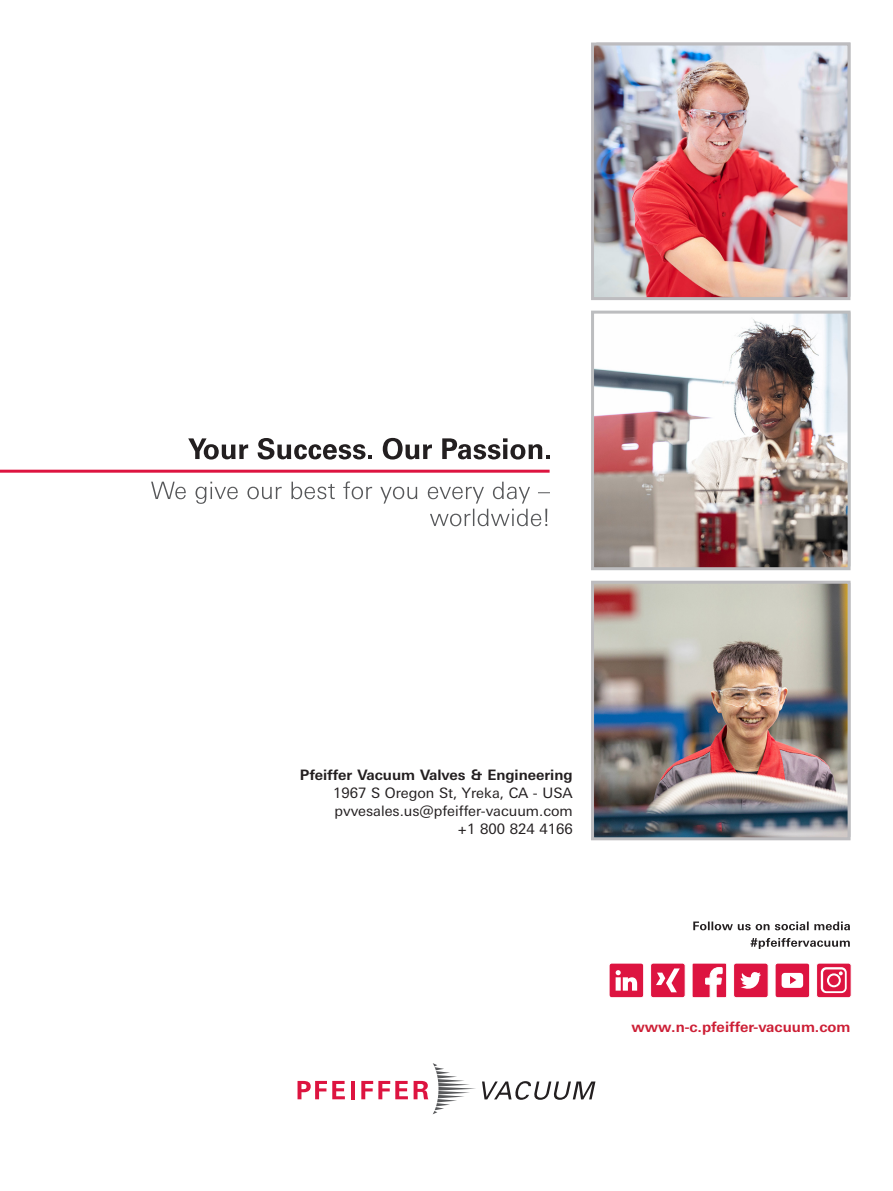
<style>
.page{position:relative;width:893px;height:1191px;background:#fff}
.page>*{position:absolute;margin:0;border:0;box-sizing:border-box;transform-origin:0 0}
._040_Grundtext{font:14.4px "Univers Next W1 G";color:#231f20}
._040_Grundtext-2{font:700 14.4px "Univers Next W1 G";color:#231f20}
._040_Grundtext-3{font:700 14.4px "Univers Next W1 G";color:#cd1f36}
.t1{font:13.5px/16.5px "Univers Next W1 G";color:#231f20;text-align:right}
.t2{font:700 13.5px "Univers Next W1 G";color:#231f20}
</style>
<div class="page">
<svg style="left:482px;top:1081px;width:113px;height:18px"></svg>
<svg style="left:298px;top:1081px;width:47px;height:18px"></svg>
<hr style="left:351px;top:1081px;width:4px;height:18px;background:#dd1440">
<svg style="left:361px;top:1081px;width:47px;height:18px"></svg>
<svg style="left:414px;top:1063px;width:62px;height:51px"></svg>
<div style="left:734px;top:963px;width:34px;height:34px;background:#dd1440;border-radius:3px"></div>
<div style="left:733px;top:962px;width:36px;height:36px;border:1px solid #fff;border-radius:3px"></div>
<svg style="left:741px;top:972px;width:20px;height:17px"></svg>
<svg style="left:692px;top:963px;width:35px;height:35px"></svg>
<div style="left:609px;top:963px;width:35px;height:34px;background:#dd1440;border-radius:3px"></div>
<div style="left:609px;top:962px;width:35px;height:36px;border:1px solid #fff;border-radius:3px"></div>
<svg style="left:616px;top:970px;width:21px;height:20px"></svg>
<div style="left:651px;top:963px;width:34px;height:34px;background:#dd1440;border-radius:3px"></div>
<div style="left:650px;top:962px;width:36px;height:36px;border:1px solid #fff;border-radius:3px"></div>
<svg style="left:656px;top:968px;width:24px;height:24px"></svg>
<div style="left:775px;top:963px;width:35px;height:34px;background:#dd1440;border-radius:3px"></div>
<div style="left:775px;top:962px;width:35px;height:36px;border:1px solid #fff;border-radius:3px"></div>
<svg style="left:782px;top:973px;width:21px;height:15px"></svg>
<div style="left:817px;top:963px;width:34px;height:34px;background:#dd1440;border-radius:3px"></div>
<div style="left:816px;top:962px;width:36px;height:36px;border:1px solid #fff;border-radius:3px"></div>
<svg style="left:821px;top:967px;width:26px;height:26px"></svg>
<div style="left:823px;top:969px;width:22px;height:22px;background:#dd1440;border-radius:3px"></div>
<svg style="left:827px;top:973px;width:14px;height:14px"></svg>
<div style="left:829px;top:975px;width:10px;height:10px;background:#dd1440;border-radius:50%"></div>
<svg style="left:839px;top:971px;width:4px;height:4px"></svg>
<svg style="left:151px;top:481px;width:399px;height:45px"></svg>
<svg style="left:188px;top:438px;width:60px;height:21px"></svg>
<svg style="left:258px;top:438px;width:114px;height:21px"></svg>
<svg style="left:383px;top:438px;width:49px;height:21px"></svg>
<svg style="left:442px;top:438px;width:108px;height:21px"></svg>
<svg style="left:751px;top:938px;width:99px;height:11px"></svg>
<svg style="left:693px;top:921px;width:157px;height:9px"></svg>
<hr style="left:0;top:470px;width:550px;height:3px;background:#dd1440">
<img style="left:595px;top:47px;width:251px;height:249px">
<div style="left:591px;top:43px;width:259px;height:257px;border:3px solid #bdbcbf"></div>
<img style="left:595px;top:314px;width:251px;height:252px">
<div style="left:591px;top:310px;width:259px;height:260px;border:3px solid #bcbdbf"></div>
<img style="left:595px;top:584px;width:251px;height:252px">
<div style="left:591px;top:580px;width:259px;height:260px;border:3px solid #bdbcbf"></div>
<p class="_040_Grundtext-2" style="left:300px;top:766px;width:274px">Pfeiffer Vacuum Valves &amp; Engineering</p>
<p class="_040_Grundtext" style="left:333px;top:785px;width:241px">1967 S Oregon St, Yreka, CA - USA</p>
<p class="_040_Grundtext" style="left:335px;top:803px;width:240px">pvvesales.us@pfeiffer-vacuum.com</p>
<p class="_040_Grundtext" style="left:457px;top:821px;width:117px">+1 800 824 4166</p>
<p class="t2" style="left:394px;top:786px;width:157px">Pfeiffer Vacuum GmbH</p>
<p class="t1" style="left:437px;top:802px;width:114px">Germany<br>T +49 6441 802-0</p>
<p class="_040_Grundtext-3" style="left:631px;top:1018px;width:221px">www.n-c.pfeiffer-vacuum.com</p>
</div>
